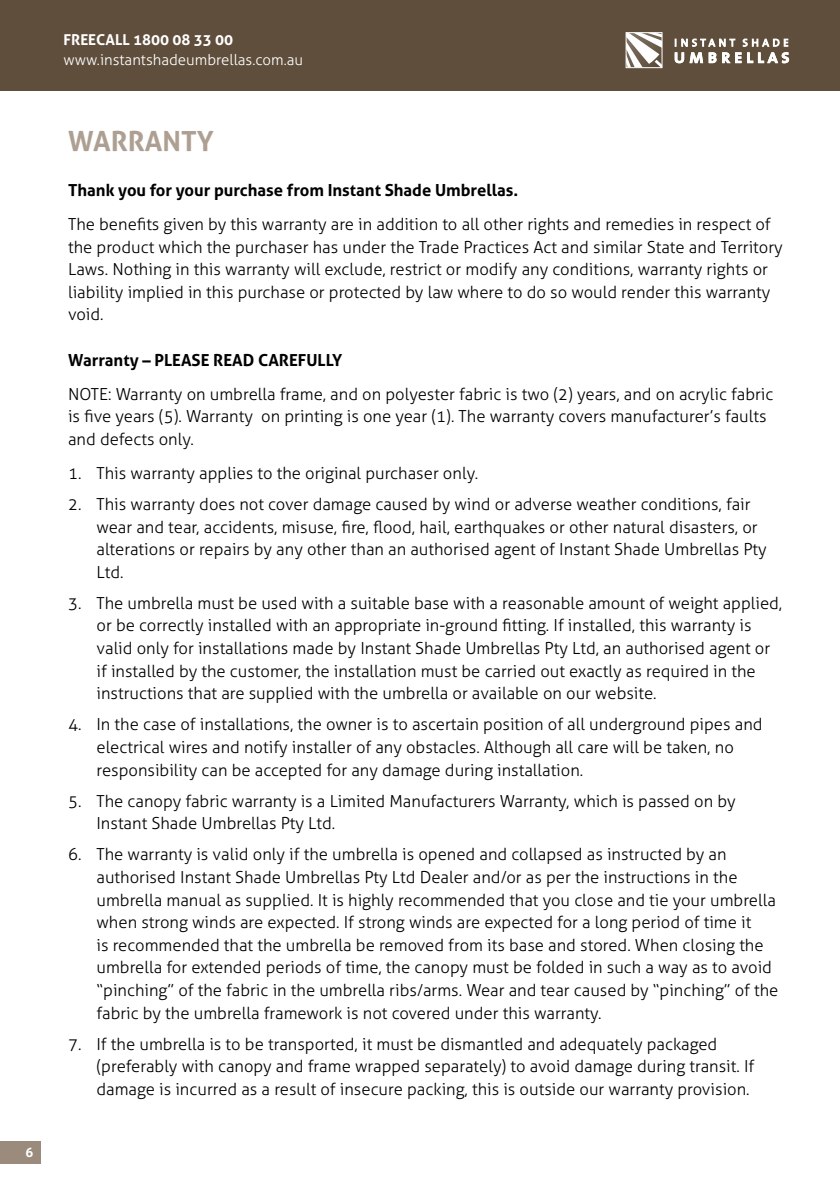
<style>
.page{position:relative;width:840px;height:1191px;background:#fff}
.page>*{position:absolute;margin:0;border:0;box-sizing:border-box;transform-origin:0 0}
.t1{font:700 27.8px "Aller";color:#ada093}
.t2{font:300 16.6px/22.6px "Aller";color:#000}
.t3{font:700 16.6px "Aller";color:#000}
.t4{font:300 15px "Aller";color:#fff}
.t5{font:700 15px "Aller";color:#fff}
.t6{font:700 13px "Aller";color:#fff}
</style>
<div class="page">
<div style="left:0;top:0;width:839px;height:90px;background:#5f4e3c"></div>
<svg style="left:627px;top:34px;width:33px;height:32px"></svg>
<div style="left:625px;top:32px;width:37px;height:36px;border:1px solid #fff"></div>
<svg style="left:674px;top:38px;width:114px;height:26px"></svg>
<div style="left:0;top:1141px;width:40px;height:23px;background:#9a8b7c"></div>
<p class="t6" style="left:26px;top:1144px;width:9px">6</p>
<p class="t5" style="left:63px;top:31px;width:171px">FREECALL 1800 08 33 00</p>
<p class="t4" style="left:63px;top:51px;width:241px">www.instantshadeumbrellas.com.au</p>
<h1 class="t1" style="left:68px;top:124px;width:147px">WARRANTY</h1>
<p class="t3" style="left:68px;top:180px;width:451px">Thank you for your purchase from Instant Shade Umbrellas.</p>
<p class="t2" style="left:68px;top:213px;width:715px">The benefits given by this warranty are in addition to all other rights and remedies in respect of the product which the purchaser has under the Trade Practices Act and similar State and Territory Laws. Nothing in this warranty will exclude, restrict or modify any conditions, warranty rights or liability implied in this purchase or protected by law where to do so would render this warranty void.</p>
<p class="t3" style="left:68px;top:349px;width:275px">Warranty – PLEASE READ CAREFULLY</p>
<p class="t2" style="left:68px;top:382px;width:706px">NOTE: Warranty on umbrella frame, and on polyester fabric is two (2) years, and on acrylic fabric is five years (5). Warranty on printing is one year (1). The warranty covers manufacturer’s faults and defects only.</p>
<p class="t2" style="left:68px;top:461px;width:411px">1. This warranty applies to the original purchaser only.</p>
<p class="t2" style="left:96px;top:493px;width:671px;text-indent:-28px">2. This warranty does not cover damage caused by wind or adverse weather conditions, fair wear and tear, accidents, misuse, fire, flood, hail, earthquakes or other natural disasters, or alterations or repairs by any other than an authorised agent of Instant Shade Umbrellas Pty Ltd.</p>
<p class="t2" style="left:96px;top:591px;width:687px;text-indent:-28px">3. The umbrella must be used with a suitable base with a reasonable amount of weight applied, or be correctly installed with an appropriate in-ground fitting. If installed, this warranty is valid only for installations made by Instant Shade Umbrellas Pty Ltd, an authorised agent or if installed by the customer, the installation must be carried out exactly as required in the instructions that are supplied with the umbrella or available on our website.</p>
<p class="t2" style="left:96px;top:713px;width:667px;text-indent:-28px">4. In the case of installations, the owner is to ascertain position of all underground pipes and electrical wires and notify installer of any obstacles. Although all care will be taken, no responsibility can be accepted for any damage during installation.</p>
<p class="t2" style="left:96px;top:789px;width:640px;text-indent:-28px">5. The canopy fabric warranty is a Limited Manufacturers Warranty, which is passed on by<br>Instant Shade Umbrellas Pty Ltd.</p>
<p class="t2" style="left:96px;top:843px;width:683px;text-indent:-28px">6. The warranty is valid only if the umbrella is opened and collapsed as instructed by an authorised Instant Shade Umbrellas Pty Ltd Dealer and/or as per the instructions in the umbrella manual as supplied. It is highly recommended that you close and tie your umbrella when strong winds are expected. If strong winds are expected for a long period of time it<br>is recommended that the umbrella be removed from its base and stored. When closing the umbrella for extended periods of time, the canopy must be folded in such a way as to avoid “pinching” of the fabric in the umbrella ribs/arms. Wear and tear caused by “pinching” of the fabric by the umbrella framework is not covered under this warranty.</p>
<p class="t2" style="left:96px;top:1032px;width:659px;text-indent:-28px">7. If the umbrella is to be transported, it must be dismantled and adequately packaged (preferably with canopy and frame wrapped separately) to avoid damage during transit. If damage is incurred as a result of insecure packing, this is outside our warranty provision.</p>
</div>
